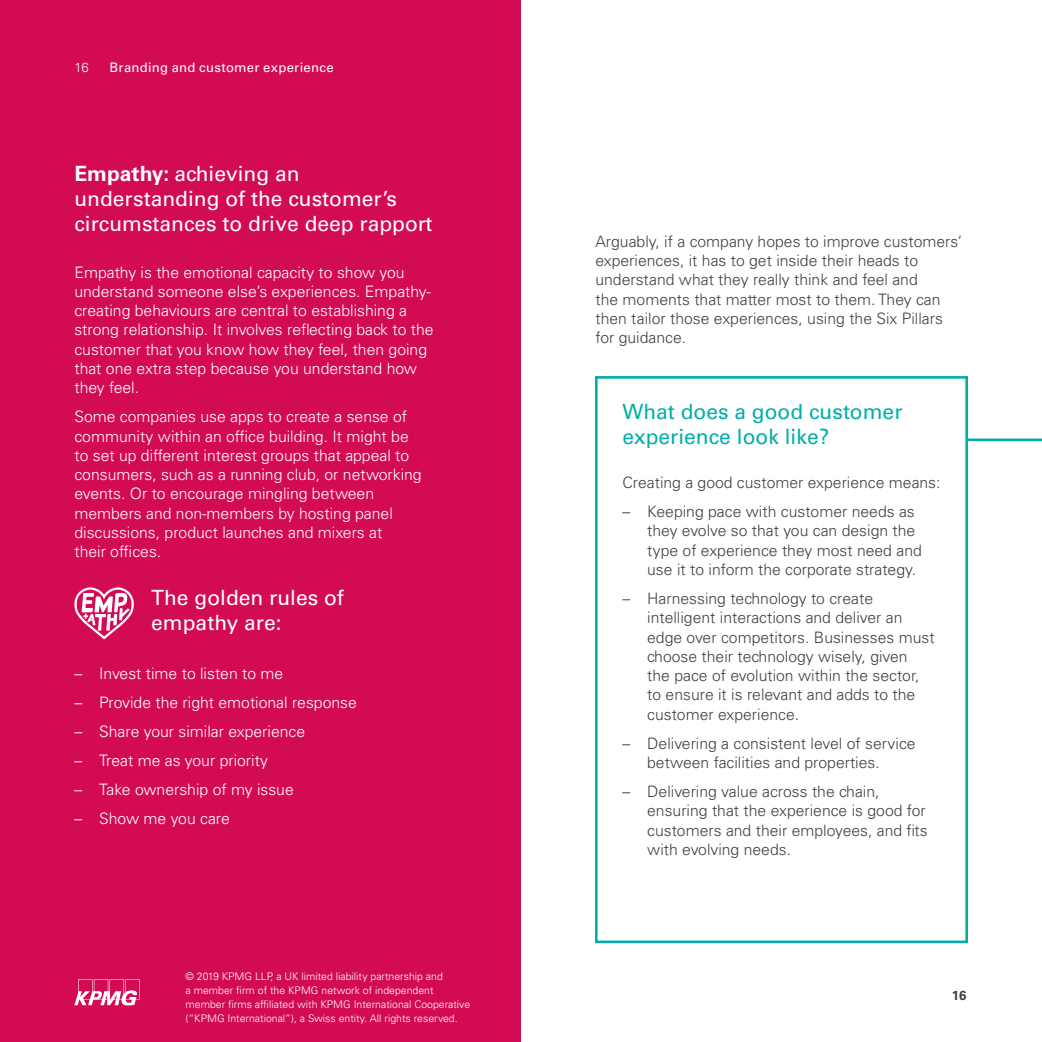
<style>
.page{position:relative;width:1042px;height:1042px;background:#fff}
.page>*{position:absolute;margin:0;border:0;box-sizing:border-box;transform-origin:0 0}
.t1{font:21px/25.2px "Univers LT Std";color:#fff}
.t2{font:21px/25.2px "Univers LT Std";color:#00afa8}
.t3{font:300 15.75px/19.2px "Univers LT Std";color:#414042}
.t4{font:300 15.75px/19.2px "Univers LT Std";color:#fff}
.t5{font:13.12px "Univers LT Std";letter-spacing:.02em;color:#fff}
.t6{font:700 13.12px "Univers LT Std";color:#414042}
.t7{font:300 13.12px "Univers LT Std";color:#fff}
.t8{font:300 10.5px/14px "Univers LT Std";color:#fff}
.s1{font-weight:700}
</style>
<div class="page">
<div style="left:0;top:0;width:521px;height:1042px;background:#d30b55"></div>
<hr style="left:911px;top:438px;width:131px;height:3px;background:#00afa8">
<div style="left:596px;top:377px;width:370px;height:565px;background:#fff"></div>
<div style="left:595px;top:376px;width:373px;height:567px;border:3px solid #00afa8"></div>
<svg style="left:74px;top:979px;width:66px;height:26px"></svg>
<svg style="left:74px;top:587px;width:60px;height:52px"></svg>
<p class="t7" style="left:74px;top:59px;width:16px">16</p>
<p class="t5" style="left:110px;top:59px;width:226px">Branding and customer experience</p>
<h1 class="t1" style="left:74px;top:161px;width:360px"><span class="s1">Empathy:</span> achieving an understanding of the customer’s circumstances to drive deep rapport</h1>
<p class="t4" style="left:74px;top:262px;width:361px">Empathy is the emotional capacity to show you understand someone else’s experiences. Empathy&shy;creating behaviours are central to establishing a strong relationship. It involves reflecting back to the customer that you know how they feel, then going that one extra step because you understand how they feel.</p>
<p class="t4" style="left:74px;top:407px;width:349px">Some companies use apps to create a sense of community within an office building. It might be to set up different interest groups that appeal to consumers, such as a running club, or networking events. Or to encourage mingling between members and non-members by hosting panel discussions, product launches and mixers at<br>their offices.</p>
<h1 class="t1" style="left:151px;top:585px;width:194px">The golden rules of empathy are:</h1>
<p class="t4" style="left:74px;top:663px;width:210px">– Invest time to listen to me</p>
<p class="t4" style="left:74px;top:692px;width:284px">– Provide the right emotional response</p>
<p class="t4" style="left:74px;top:722px;width:232px">– Share your similar experience</p>
<p class="t4" style="left:74px;top:751px;width:195px">– Treat me as your priority</p>
<p class="t4" style="left:74px;top:780px;width:221px">– Take ownership of my issue</p>
<p class="t4" style="left:74px;top:809px;width:157px">– Show me you care</p>
<p class="t8" style="left:185px;top:969px;width:286px">© 2019 KPMG LLP, a UK limited liability partnership and<br>a member firm of the KPMG network of independent member firms affiliated with KPMG International Cooperative (“KPMG International”), a Swiss entity. All rights reserved.</p>
<p class="t3" style="left:595px;top:232px;width:368px">Arguably, if a company hopes to improve customers’ experiences, it has to get inside their heads to understand what they really think and feel and<br>the moments that matter most to them. They can then tailor those experiences, using the Six Pillars for guidance.</p>
<h1 class="t2" style="left:622px;top:399px;width:282px">What does a good customer experience look like?</h1>
<p class="t3" style="left:622px;top:473px;width:320px">Creating a good customer experience means:</p>
<p class="t3" style="left:647px;top:502px;width:276px;text-indent:-25px">– Keeping pace with customer needs as they evolve so that you can design the type of experience they most need and use it to inform the corporate strategy.</p>
<p class="t3" style="left:647px;top:589px;width:289px;text-indent:-25px">– Harnessing technology to create intelligent interactions and deliver an edge over competitors. Businesses must choose their technology wisely, given<br>the pace of evolution within the sector, to ensure it is relevant and adds to the customer experience.</p>
<p class="t3" style="left:647px;top:733px;width:270px;text-indent:-25px">– Delivering a consistent level of service between facilities and properties.</p>
<p class="t3" style="left:647px;top:782px;width:282px;text-indent:-25px">– Delivering value across the chain, ensuring that the experience is good for customers and their employees, and fits with evolving needs.</p>
<p class="t6" style="left:952px;top:988px;width:16px">16</p>
</div>
